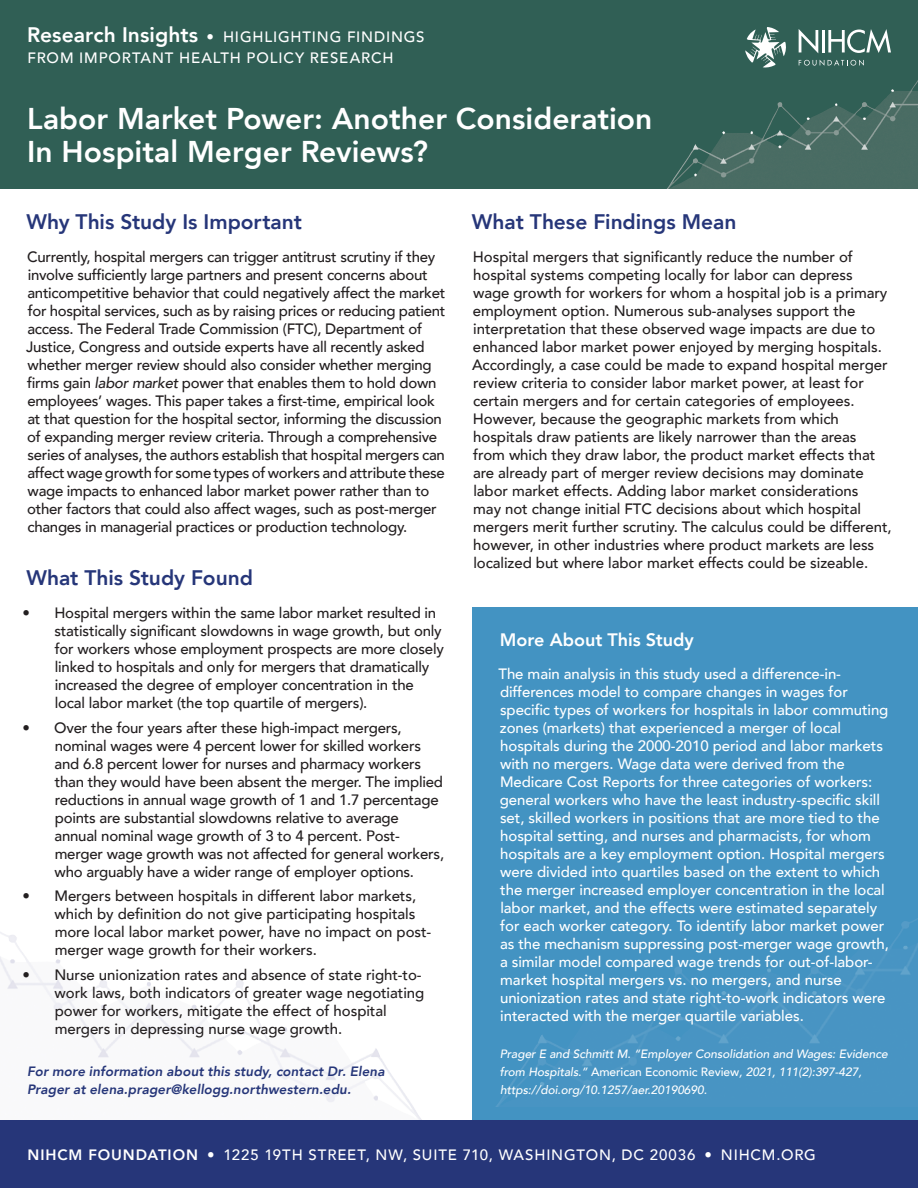
<style>
.page{position:relative;width:918px;height:1188px;background:#fff}
.page>*{position:absolute;margin:0;border:0;box-sizing:border-box;transform-origin:0 0}
.RI-Heading_01{font:800 30px/33px "Avenir";color:#fff}
.RI-Subhead_01{font:800 21px "Avenir";color:#263679}
.RI-Box-Head{font:800 18px "Avenir";color:#fff}
.RI-Text{font:500 15px/18px "Avenir";letter-spacing:-.015em;color:#231f20}
.RI-Box-Text{font:500 15px/18px "Avenir";letter-spacing:-.005em;color:#fff}
.RI-HEADER___FOOTER{font:500 15px/21px "Avenir";letter-spacing:.055em;color:#fff}
.RI-InfoText{font:italic 800 13.5px/18px "Avenir";letter-spacing:.005em;color:#263679}
.RI-Citation{font:italic 500 12px/18px "Avenir";letter-spacing:-.005em;color:#fff}
.s1{font-weight:800;font-size:21px}
.s2{font-style:italic}
.s3{font-style:normal}
.s4{font-weight:800}
</style>
<div class="page">
<div style="left:0;top:0;width:918px;height:189px;background:#305f55"></div>
<img style="left:667px;top:80px;width:251px;height:109px">
<img style="left:0;top:932px;width:422px;height:188px">
<div style="left:472px;top:608px;width:446px;height:512px;background:#4393c2"></div>
<img style="left:496px;top:918px;width:422px;height:189px">
<svg style="left:745px;top:27px;width:41px;height:41px"></svg>
<svg style="left:799px;top:29px;width:19px;height:24px"></svg>
<hr style="left:822px;top:30px;width:3px;height:22px;background:#fff">
<svg style="left:828px;top:29px;width:63px;height:24px"></svg>
<svg style="left:799px;top:60px;width:65px;height:6px"></svg>
<div style="left:0;top:1120px;width:918px;height:68px;background:#263679"></div>
<p class="RI-HEADER___FOOTER" style="left:27px;top:25px;width:399px"><span class="s1">Research Insights</span> • HIGHLIGHTING FINDINGS<br>FROM IMPORTANT HEALTH POLICY RESEARCH</p>
<p class="RI-Heading_01" style="left:27px;top:102px;width:627px">Labor Market Power: Another Consideration<br>In Hospital Merger Reviews?</p>
<p class="RI-Subhead_01" style="left:26px;top:206px;width:277px">Why This Study Is Important</p>
<p class="RI-Text" style="left:26px;top:247px;width:421px">Currently, hospital mergers can trigger antitrust scrutiny if they involve sufficiently large partners and present concerns about anticompetitive behavior that could negatively affect the market for hospital services, such as by raising prices or reducing patient access. The Federal Trade Commission (FTC), Department of Justice, Congress and outside experts have all recently asked whether merger review should also consider whether merging firms gain <span class="s2">labor market</span> power that enables them to hold down employees’ wages. This paper takes a first-time, empirical look at that question for the hospital sector, informing the discussion of expanding merger review criteria. Through a comprehensive series of analyses, the authors establish that hospital mergers can affect wage growth for some types of workers and attribute these wage impacts to enhanced labor market power rather than to other factors that could also affect wages, such as post-merger changes in managerial practices or production technology.</p>
<p class="RI-Subhead_01" style="left:26px;top:561px;width:228px">What This Study Found</p>
<p class="RI-Text" style="left:55px;top:603px;width:391px;text-indent:-32px">• Hospital mergers within the same labor market resulted in statistically significant slowdowns in wage growth, but only for workers whose employment prospects are more closely linked to hospitals and only for mergers that dramatically increased the degree of employer concentration in the local labor market (the top quartile of mergers).</p>
<p class="RI-Text" style="left:55px;top:718px;width:391px;text-indent:-32px">• Over the four years after these high-impact mergers, nominal wages were 4 percent lower for skilled workers and 6.8 percent lower for nurses and pharmacy workers than they would have been absent the merger. The implied reductions in annual wage growth of 1 and 1.7 percentage points are substantial slowdowns relative to average annual nominal wage growth of 3 to 4 percent. Post&shy;merger wage growth was not affected for general workers, who arguably have a wider range of employer options.</p>
<p class="RI-Text" style="left:55px;top:886px;width:378px;text-indent:-32px">• Mergers between hospitals in different labor markets, which by definition do not give participating hospitals more local labor market power, have no impact on post&shy;merger wage growth for their workers.</p>
<p class="RI-Text" style="left:55px;top:965px;width:371px;text-indent:-32px">• Nurse unionization rates and absence of state right-to&shy;work laws, both indicators of greater wage negotiating power for workers, mitigate the effect of hospital mergers in depressing nurse wage growth.</p>
<p class="RI-InfoText" style="left:27px;top:1062px;width:359px">For more information about this study, contact Dr. Elena<br>Prager at elena.prager@kellogg.northwestern.edu.</p>
<p class="RI-Subhead_01" style="left:472px;top:206px;width:266px">What These Findings Mean</p>
<p class="RI-Text" style="left:472px;top:247px;width:421px">Hospital mergers that significantly reduce the number of hospital systems competing locally for labor can depress wage growth for workers for whom a hospital job is a primary employment option. Numerous sub-analyses support the interpretation that these observed wage impacts are due to enhanced labor market power enjoyed by merging hospitals.<br>Accordingly, a case could be made to expand hospital merger review criteria to consider labor market power, at least for certain mergers and for certain categories of employees.<br>However, because the geographic markets from which hospitals draw patients are likely narrower than the areas<br>from which they draw labor, the product market effects that are already part of merger review decisions may dominate labor market effects. Adding labor market considerations<br>may not change initial FTC decisions about which hospital mergers merit further scrutiny. The calculus could be different, however, in other industries where product markets are less localized but where labor market effects could be sizeable.</p>
<p class="RI-Box-Head" style="left:500px;top:625px;width:196px">More About This Study</p>
<p class="RI-Box-Text" style="left:498px;top:664px;width:392px">The main analysis in this study used a difference-in&shy;differences model to compare changes in wages for specific types of workers for hospitals in labor commuting zones (markets) that experienced a merger of local hospitals during the 2000-2010 period and labor markets with no mergers. Wage data were derived from the Medicare Cost Reports for three categories of workers: general workers who have the least industry-specific skill set, skilled workers in positions that are more tied to the hospital setting, and nurses and pharmacists, for whom hospitals are a key employment option. Hospital mergers were divided into quartiles based on the extent to which the merger increased employer concentration in the local labor market, and the effects were estimated separately for each worker category. To identify labor market power as the mechanism suppressing post-merger wage growth, a similar model compared wage trends for out-of-labor&shy;market hospital mergers vs. no mergers, and nurse unionization rates and state right-to-work indicators were interacted with the merger quartile variables.</p>
<p class="RI-Citation" style="left:500px;top:1045px;width:390px">Prager E and Schmitt M. “Employer Consolidation and Wages: Evidence from Hospitals.” <span class="s3">American Economic Review</span>, 2021, 111(2):397-427, https://doi.org/10.1257/aer.20190690.</p>
<p class="RI-HEADER___FOOTER" style="left:28px;top:1143px;width:790px"><span class="s4">NIHCM FOUNDATION</span> • 1225 19TH STREET, NW, SUITE 710, WASHINGTON, DC 20036 • NIHCM.ORG</p>
</div>
